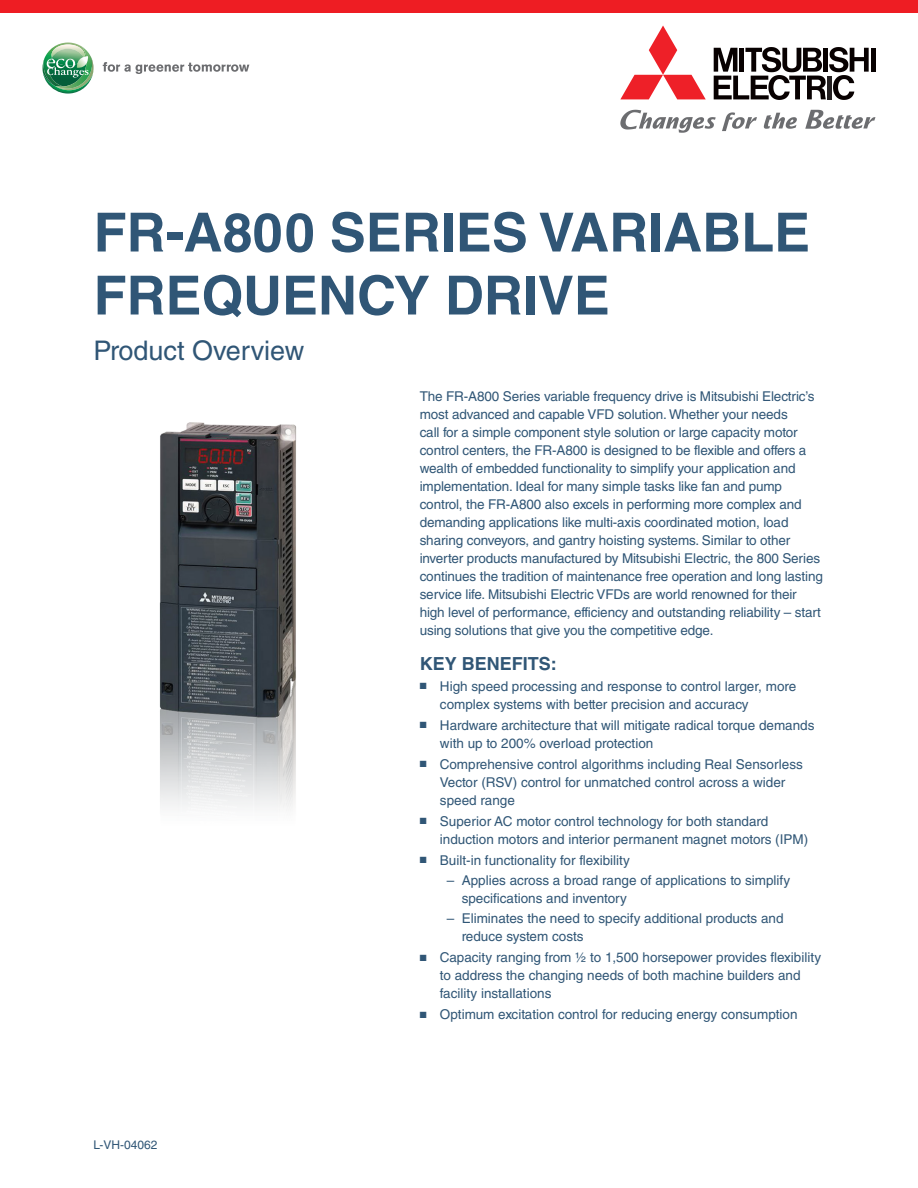
<style>
.page{position:relative;width:918px;height:1188px;background:#fff}
.page>*{position:absolute;margin:0;border:0;box-sizing:border-box;transform-origin:0 0}
._01_Heading_1_Produc{font:700 54px/63px "Helvetica LT Std";color:#305676}
.t1{font:27px "Helvetica LT Std";color:#305676}
._01_Heading_Secondar{font:700 18px "Helvetica LT Std";color:#305676}
._02_Body{font:13.5px/18px "Helvetica LT Std";letter-spacing:-.01em;color:#305676}
._04_Address_Footer{font:12px "Helvetica LT Std";color:#305676}
</style>
<div class="page">
<div style="left:0;top:0;width:918px;height:13px;background:#ee1d23"></div>
<svg style="left:103px;top:62px;width:146px;height:12px"></svg>
<svg style="left:43px;top:43px;width:51px;height:51px"></svg>
<img style="left:159px;top:422px;width:137px;height:386px">
<svg style="left:805px;top:110px;width:70px;height:19px"></svg>
<svg style="left:764px;top:113px;width:33px;height:16px"></svg>
<svg style="left:722px;top:112px;width:35px;height:19px"></svg>
<svg style="left:620px;top:110px;width:96px;height:23px"></svg>
<hr style="left:871px;top:48px;width:4px;height:24px;background:#080101">
<svg style="left:714px;top:47px;width:155px;height:53px"></svg>
<svg style="left:620px;top:26px;width:86px;height:73px"></svg>
<p class="_01_Heading_1_Produc" style="left:94px;top:200px;width:718px">FR-A800 SERIES VARIABLE<br>FREQUENCY DRIVE</p>
<h2 class="t1" style="left:94px;top:334px;width:212px">Product Overview</h2>
<p class="_04_Address_Footer" style="left:94px;top:1138px;width:65px">L-VH-04062</p>
<p class="_02_Body" style="left:420px;top:387px;width:405px">The FR-A800 Series variable frequency drive is Mitsubishi Electric’s most advanced and capable VFD solution. Whether your needs<br>call for a simple component style solution or large capacity motor control centers, the FR-A800 is designed to be flexible and offers a wealth of embedded functionality to simplify your application and implementation. Ideal for many simple tasks like fan and pump control, the FR-A800 also excels in performing more complex and demanding applications like multi-axis coordinated motion, load sharing conveyors, and gantry hoisting systems. Similar to other inverter products manufactured by Mitsubishi Electric, the 800 Series continues the tradition of maintenance free operation and long lasting service life. Mitsubishi Electric VFDs are world renowned for their high level of performance, efficiency and outstanding reliability – start using solutions that give you the competitive edge.</p>
<p class="_01_Heading_Secondar" style="left:420px;top:653px;width:139px">KEY BENEFITS:</p>
<p class="_02_Body" style="left:440px;top:677px;width:358px;text-indent:-20px">■ High speed processing and response to control larger, more complex systems with better precision and accuracy</p>
<p class="_02_Body" style="left:440px;top:716px;width:376px;text-indent:-20px">■ Hardware architecture that will mitigate radical torque demands with up to 200% overload protection</p>
<p class="_02_Body" style="left:440px;top:755px;width:364px;text-indent:-20px">■ Comprehensive control algorithms including Real Sensorless<br>Vector (RSV) control for unmatched control across a wider speed range</p>
<p class="_02_Body" style="left:440px;top:812px;width:370px;text-indent:-20px">■ Superior AC motor control technology for both standard induction motors and interior permanent magnet motors (IPM)</p>
<p class="_02_Body" style="left:420px;top:851px;width:212px">■ Built-in functionality for flexibility</p>
<p class="_02_Body" style="left:462px;top:871px;width:330px;text-indent:-15px">– Applies across a broad range of applications to simplify specifications and inventory</p>
<p class="_02_Body" style="left:462px;top:909px;width:323px;text-indent:-15px">– Eliminates the need to specify additional products and reduce system costs</p>
<p class="_02_Body" style="left:440px;top:948px;width:383px;text-indent:-20px">■ Capacity ranging from ½ to 1,500 horsepower provides flexibility to address the changing needs of both machine builders and facility installations</p>
<p class="_02_Body" style="left:420px;top:1005px;width:379px">■ Optimum excitation control for reducing energy consumption</p>
</div>
